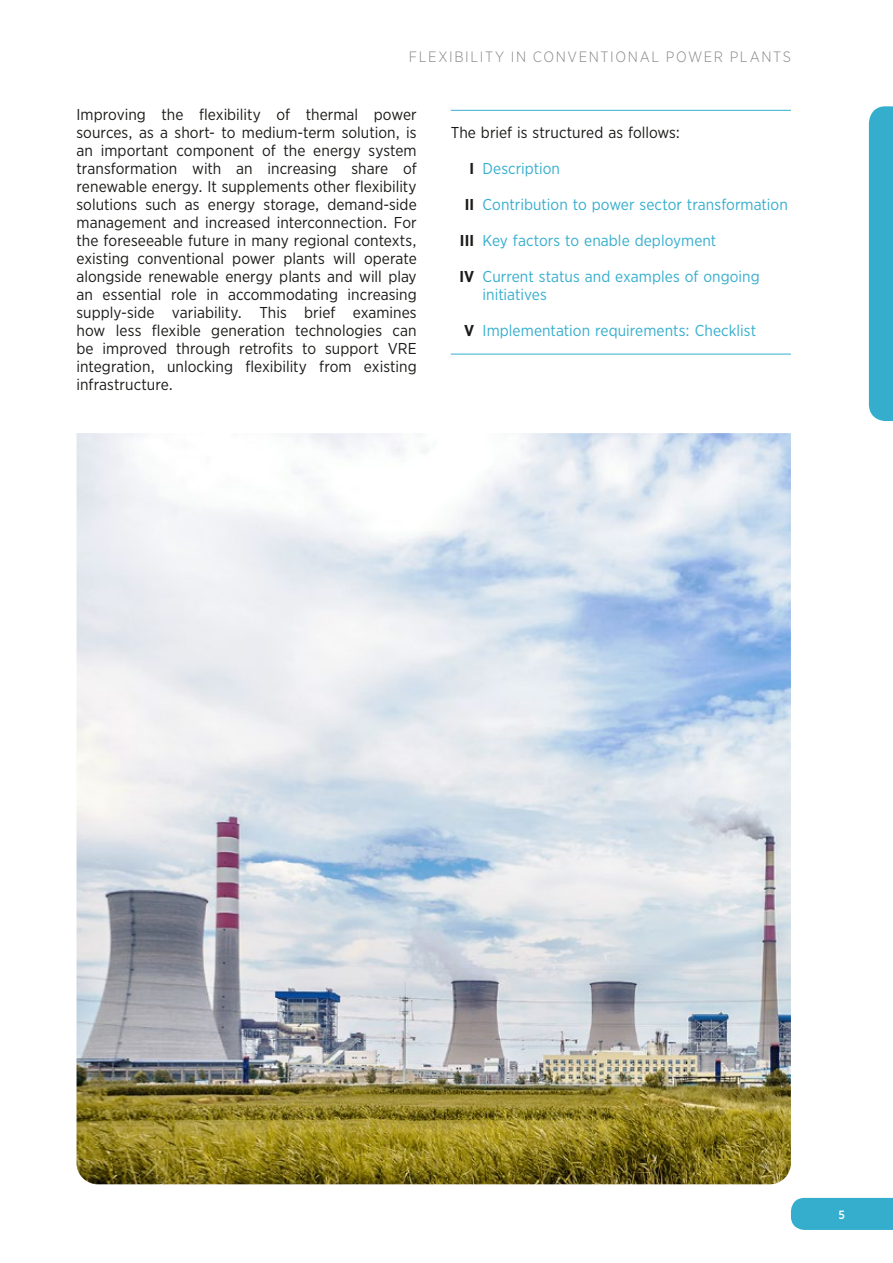
<style>
.page{position:relative;width:893px;height:1263px;background:#fff}
.page>*{position:absolute;margin:0;border:0;box-sizing:border-box;transform-origin:0 0}
.t1{font:15.75px/18px "Gotham Narrow";color:#1a1a18;text-align:justify}
.t2{font:15.75px/18px "Gotham Narrow";color:#35aece}
.t3{font:300 15px "Gotham Narrow";letter-spacing:.11em;color:#878786}
.t4{font:500 12px "Gotham Narrow";color:#fff}
.s1{font-weight:700;color:#1a1a18}
</style>
<div class="page">
<div style="left:791px;top:1198px;width:102px;height:32px;background:#35aece"></div>
<div style="left:869px;top:106px;width:24px;height:315px;background:#35aece"></div>
<img style="left:77px;top:433px;width:714px;height:751px">
<hr style="left:451px;top:110px;width:340px;height:1px;background:#35aece">
<hr style="left:451px;top:354px;width:340px;height:1px;background:#35aece">
<p class="t3" style="left:409px;top:47px;width:384px">FLEXIBILITY IN CONVENTIONAL POWER PLANTS</p>
<p class="t1" style="left:77px;top:105px;width:342px">Improving the flexibility of thermal power sources, as a short- to medium-term solution, is an important component of the energy system transformation with an increasing share of renewable energy. It supplements other flexibility solutions such as energy storage, demand-side management and increased interconnection. For the foreseeable future in many regional contexts, existing conventional power plants will operate alongside renewable energy plants and will play an essential role in accommodating increasing supply-side variability. This brief examines how less flexible generation technologies can be improved through retrofits to support VRE integration, unlocking flexibility from existing infrastructure.</p>
<p class="t1" style="left:451px;top:123px;width:231px">The brief is structured as follows:</p>
<p class="t2" style="left:469px;top:159px;width:92px"><span class="s1">I</span> Description</p>
<p class="t2" style="left:465px;top:195px;width:325px"><span class="s1">II</span> Contribution to power sector transformation</p>
<p class="t2" style="left:460px;top:231px;width:258px"><span class="s1">III</span> Key factors to enable deployment</p>
<p class="t2" style="left:483px;top:267px;width:279px;text-indent:-23px"><span class="s1">IV</span> Current status and examples of ongoing initiatives</p>
<p class="t2" style="left:464px;top:321px;width:294px"><span class="s1">V</span> Implementation requirements: Checklist</p>
<p class="t4" style="left:838px;top:1207px;width:8px">5</p>
</div>
